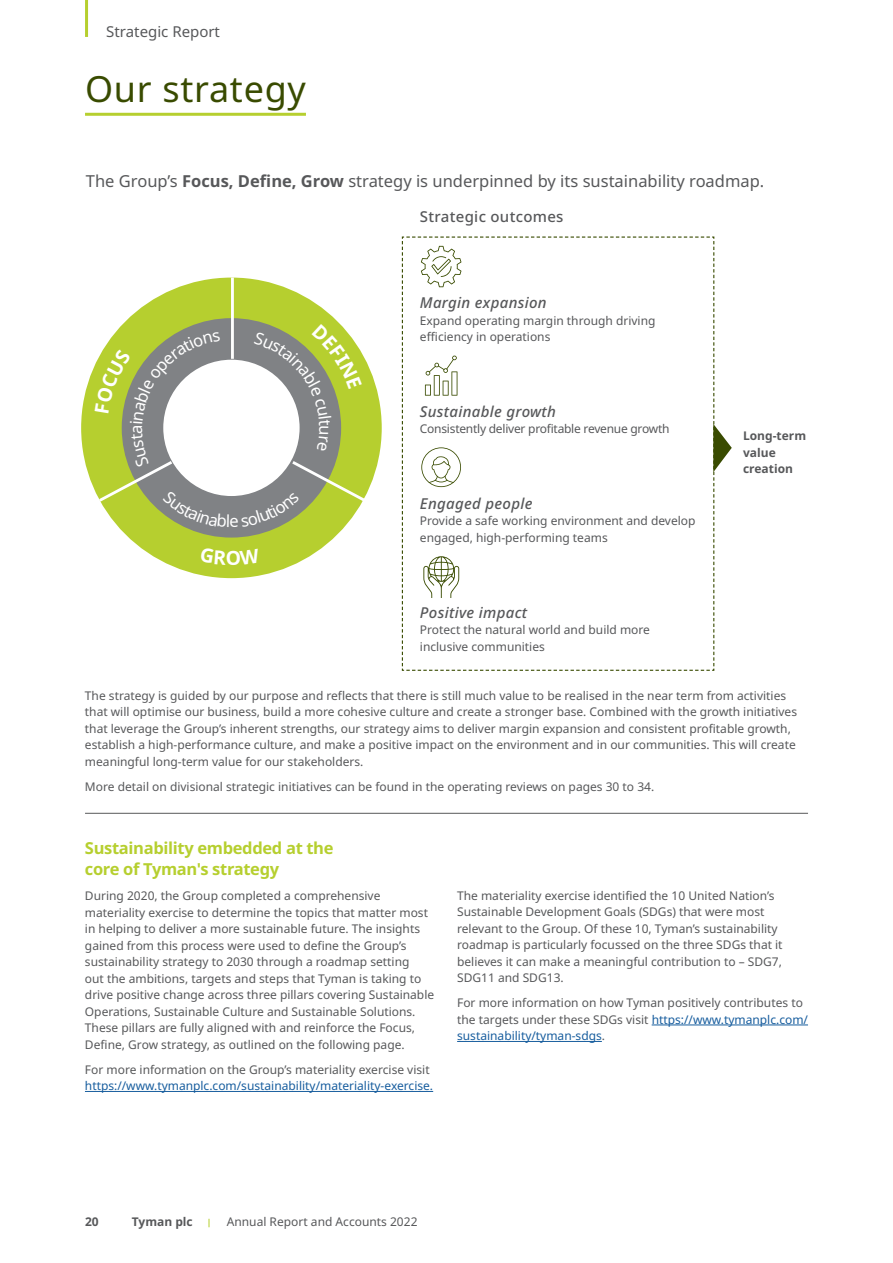
<style>
.page{position:relative;width:893px;height:1263px;background:#fff}
.page>*{position:absolute;margin:0;border:0;box-sizing:border-box;transform-origin:0 0}
.t1{font:36px "Noto Sans";letter-spacing:.02em;color:#394b00}
.t2{font:16.65px "Noto Sans";color:#fff}
.t3{font:16.5px "Noto Sans";color:#57585a}
.t4{font:700 16.5px/21px "Noto Sans";letter-spacing:-.02em;color:#b6cf2f}
.t5{font:italic 500 15px "Noto Sans";letter-spacing:.02em;color:#57585a}
.t6{font:500 15px "Noto Sans";letter-spacing:.02em;color:#57585a}
.t7{font:15px "Noto Sans";color:#57585a}
.t8{font:12px/16.5px "Noto Sans";color:#57585a}
.t9{font:12px "Noto Sans";color:#175d9e}
.t10{font:12px "Noto Sans";letter-spacing:-.02em;color:#57585a}
.t11{font:700 12px/16.5px "Noto Sans";color:#57585a}
.s1{font-weight:700}
.s2{color:#175d9e}
</style>
<div class="page">
<hr style="left:85px;top:113px;width:221px;height:3px;background:#b6cf2f">
<div style="left:81px;top:278px;width:301px;height:300px;background:#b6cf2f;border-radius:50%"></div>
<div style="left:122px;top:318px;width:219px;height:220px;background:#808285;border-radius:50%"></div>
<hr style="left:231px;top:278px;width:3px;height:81px;background:#fff">
<hr style="left:85px;top:1091px;width:348px;height:1px;background:#175d9e">
<hr style="left:652px;top:1025px;width:156px;height:1px;background:#175d9e">
<hr style="left:457px;top:1041px;width:145px;height:1px;background:#175d9e">
<hr style="left:85px;top:813px;width:723px;height:1px;background:#57585a">
<svg style="left:401px;top:236px;width:314px;height:435px"></svg>
<hr style="left:85px;top:0;width:3px;height:37px;background:#b6cf2f">
<svg style="left:95px;top:324px;width:273px;height:203px"></svg>
<p class="t7" style="left:106px;top:21px;width:115px">Strategic Report</p>
<h1 class="t1" style="left:85px;top:64px;width:222px">Our strategy</h1>
<h3 class="t3" style="left:86px;top:170px;width:680px">The Group’s <span class="s1">Focus, Define, Grow</span> strategy is underpinned by its sustainability roadmap.</h3>
<p class="t6" style="left:420px;top:206px;width:145px">Strategic outcomes</p>
<h2 class="t2" style="left:124px;top:434px;width:11px;rotate:-90deg">a</h2>
<p class="t5" style="left:420px;top:292px;width:128px">Margin expansion</p>
<p class="t8" style="left:420px;top:312px;width:237px">Expand operating margin through driving efficiency in operations</p>
<p class="t5" style="left:420px;top:401px;width:138px">Sustainable growth</p>
<p class="t10" style="left:420px;top:420px;width:251px">Consistently deliver profitable revenue growth</p>
<p class="t5" style="left:420px;top:493px;width:114px">Engaged people</p>
<p class="t8" style="left:420px;top:513px;width:277px">Provide a safe working environment and develop engaged, high-performing teams</p>
<p class="t5" style="left:420px;top:601px;width:109px">Positive impact</p>
<p class="t8" style="left:420px;top:622px;width:232px">Protect the natural world and build more inclusive communities</p>
<p class="t11" style="left:743px;top:428px;width:65px">Long-term value creation</p>
<p class="t8" style="left:85px;top:687px;width:714px">The strategy is guided by our purpose and reflects that there is still much value to be realised in the near term from activities that will optimise our business, build a more cohesive culture and create a stronger base. Combined with the growth initiatives that leverage the Group’s inherent strengths, our strategy aims to deliver margin expansion and consistent profitable growth, establish a high-performance culture, and make a positive impact on the environment and in our communities. This will create meaningful long-term value for our stakeholders.</p>
<p class="t8" style="left:85px;top:778px;width:571px">More detail on divisional strategic initiatives can be found in the operating reviews on pages 30 to 34.</p>
<h3 class="t4" style="left:85px;top:838px;width:250px">Sustainability embedded at the core of Tyman's strategy</h3>
<p class="t8" style="left:85px;top:888px;width:351px">During 2020, the Group completed a comprehensive materiality exercise to determine the topics that matter most in helping to deliver a more sustainable future. The insights gained from this process were used to define the Group’s sustainability strategy to 2030 through a roadmap setting<br>out the ambitions, targets and steps that Tyman is taking to drive positive change across three pillars covering Sustainable Operations, Sustainable Culture and Sustainable Solutions.<br>These pillars are fully aligned with and reinforce the Focus, Define, Grow strategy, as outlined on the following page.</p>
<p class="t8" style="left:85px;top:1061px;width:346px">For more information on the Group’s materiality exercise visit</p>
<p class="t9" style="left:85px;top:1077px;width:350px">https://www.tymanplc.com/sustainability/materiality-exercise.</p>
<p class="t8" style="left:457px;top:887px;width:327px">The materiality exercise identified the 10 United Nation’s Sustainable Development Goals (SDGs) that were most relevant to the Group. Of these 10, Tyman’s sustainability roadmap is particularly focussed on the three SDGs that it believes it can make a meaningful contribution to – SDG7, SDG11 and SDG13.</p>
<p class="t8" style="left:457px;top:995px;width:352px">For more information on how Tyman positively contributes to the targets under these SDGs visit <span class="s2">https://www.tymanplc.com/ sustainability/tyman-sdgs</span>.</p>
<p class="t11" style="left:85px;top:1213px;width:15px">20</p>
<p class="t11" style="left:132px;top:1213px;width:62px">Tyman plc</p>
<p class="t8" style="left:227px;top:1213px;width:192px">Annual Report and Accounts 2022</p>
</div>
